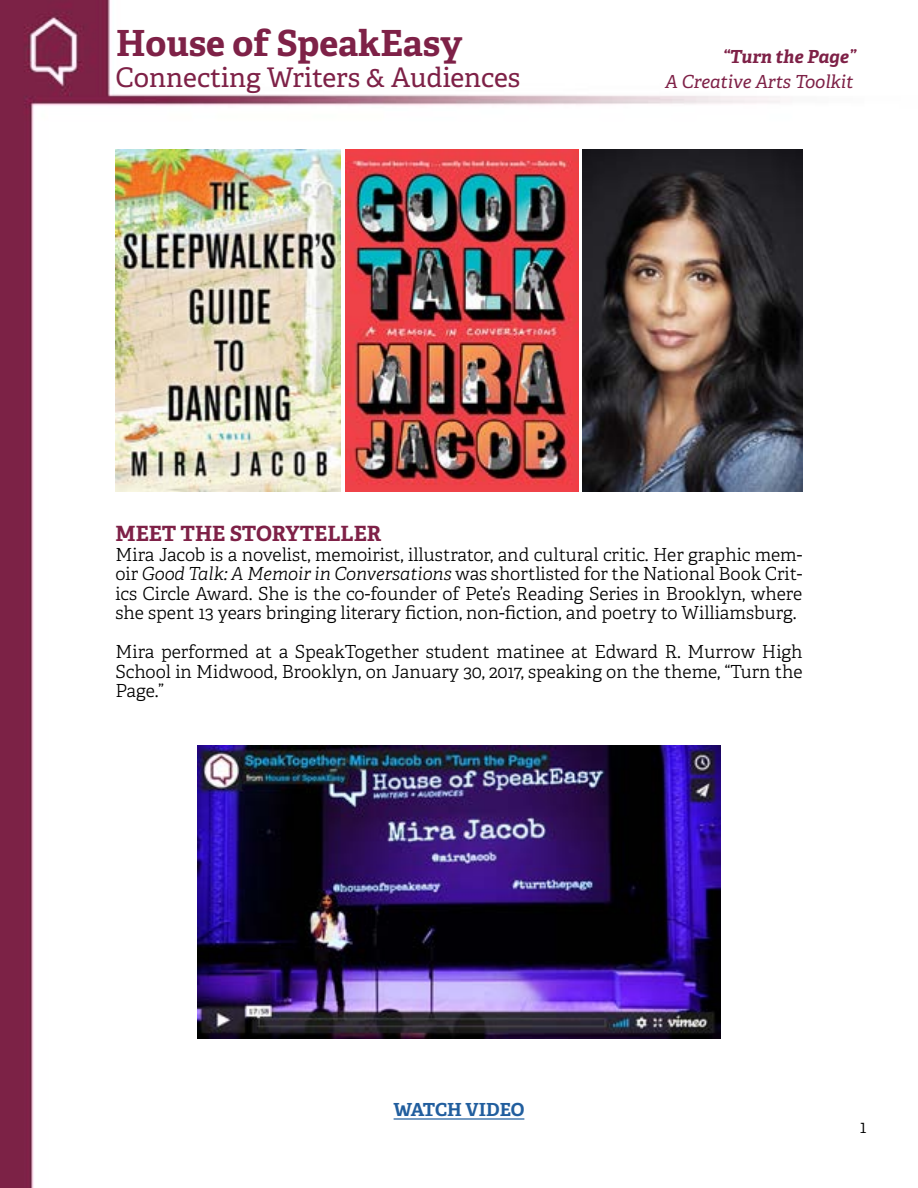
<style>
.page{position:relative;width:918px;height:1188px;background:#fff}
.page>*{position:absolute;margin:0;border:0;box-sizing:border-box;transform-origin:0 0}
.t1{font:700 36px "Adelle";color:#7e2147}
.t2{font:27px "Adelle";color:#7e2147}
.t3{font:700 21px "Adelle";color:#7e2147}
.t4{font:300 18px/19.5px "Adelle";color:#000;text-align:justify}
.t5{font:italic 18px "Adelle";color:#7e2147}
.t6{font:italic 700 18px "Adelle";color:#7e2147}
.t7{font:700 18px "Adelle";letter-spacing:-.005em;color:#215e9e}
.s1{font-style:italic}
</style>
<div class="page">
<img style="left:0;top:0;width:803px;height:1188px">
<hr style="left:394px;top:1118px;width:130px;height:2px;background:#215e9e">
<img style="left:116px;top:149px;width:224px;height:343px">
<img style="left:197px;top:745px;width:524px;height:294px">
<img style="left:346px;top:149px;width:232px;height:343px">
<img style="left:582px;top:149px;width:220px;height:342px">
<h1 class="t1" style="left:116px;top:20px;width:348px">House of SpeakEasy</h1>
<h2 class="t2" style="left:116px;top:61px;width:406px">Connecting Writers &amp; Audiences</h2>
<p class="t5" style="left:665px;top:71px;width:189px">A Creative Arts Toolkit</p>
<p class="t6" style="left:722px;top:46px;width:135px">“Turn the Page”</p>
<p class="t3" style="left:116px;top:520px;width:267px">MEET THE STORYTELLER</p>
<p class="t4" style="left:116px;top:545px;width:689px">Mira Jacob is a novelist, memoirist, illustrator, and cultural critic. Her graphic mem&shy;oir <span class="s1">Good Talk: A Memoir in Conversations</span> was shortlisted for the National Book Crit&shy;ics Circle Award. She is the co-founder of Pete’s Reading Series in Brooklyn, where she spent 13 years bringing literary fiction, non-fiction, and poetry to Williamsburg.</p>
<p class="t4" style="left:116px;top:643px;width:689px">Mira performed at a SpeakTogether student matinee at Edward R. Murrow High School in Midwood, Brooklyn, on January 30, 2017, speaking on the theme, “Turn the Page.”</p>
<p class="t7" style="left:394px;top:1098px;width:132px">WATCH VIDEO</p>
<p class="t4" style="left:860px;top:1117px;width:8px">1</p>
</div>
